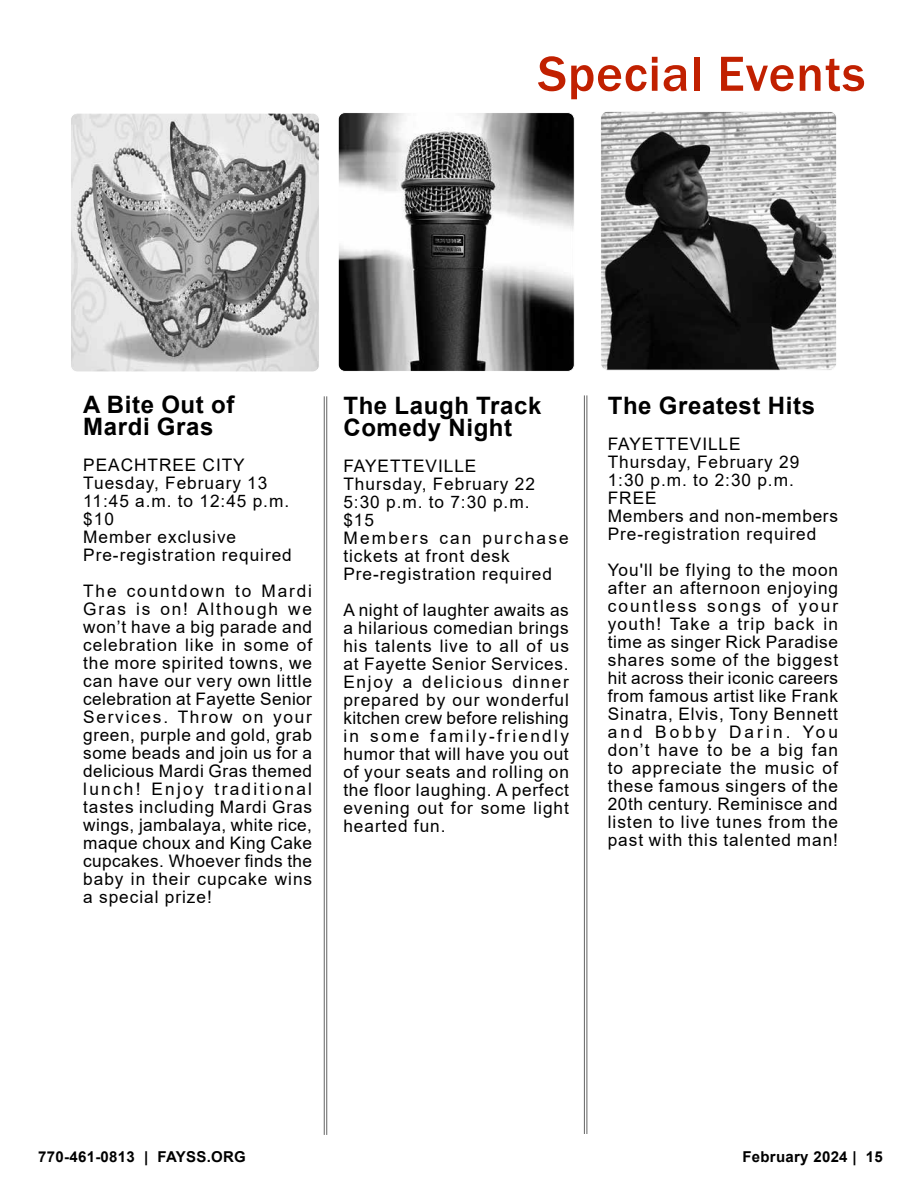
<style>
.page{position:relative;width:918px;height:1188px;background:#fff}
.page>*{position:absolute;margin:0;border:0;box-sizing:border-box;transform-origin:0 0}
.t1{font:500 51px "Franklin Gothic";letter-spacing:.015em;color:#c12000}
.t2{font:700 24px/22.5px "Arial";letter-spacing:.025em;color:#000}
.t3{font:17.25px/18px "Arial";letter-spacing:.055em;color:#000}
.t4{font:700 15px "Arial";letter-spacing:.02em;color:#000}
</style>
<div class="page">
<hr style="left:326px;top:396px;width:1px;height:739px;background:#656565">
<hr style="left:324px;top:396px;width:1px;height:739px;background:#656565">
<hr style="left:587px;top:395px;width:1px;height:739px;background:#656565">
<hr style="left:584px;top:395px;width:1px;height:739px;background:#656565">
<img style="left:340px;top:113px;width:234px;height:258px">
<div style="left:338px;top:112px;width:236px;height:260px;border:1px solid #fff;border-radius:7px"></div>
<img style="left:72px;top:115px;width:246px;height:255px">
<div style="left:70px;top:113px;width:250px;height:259px;border:1px solid #fff;border-radius:7px"></div>
<img style="left:602px;top:113px;width:233px;height:255px">
<div style="left:600px;top:111px;width:237px;height:259px;border:1px solid #fff;border-radius:7px"></div>
<h1 class="t1" style="left:538px;top:42px;width:329px">Special Events</h1>
<h2 class="t2" style="left:83px;top:393px;width:153px">A Bite Out of<br>Mardi Gras</h2>
<p class="t3" style="left:83px;top:456px;width:210px">PEACHTREE CITY<br>Tuesday, February 13<br>11:45 a.m. to 12:45 p.m. $10<br>Member exclusive<br>Pre-registration required</p>
<p class="t3" style="left:83px;top:582px;width:230px;text-align:justify">The countdown to Mardi Gras is on! Although we won’t have a big parade and celebration like in some of the more spirited towns, we can have our very own little celebration at Fayette Senior Services. Throw on your green, purple and gold, grab some beads and join us for a delicious Mardi Gras themed lunch! Enjoy traditional tastes including Mardi Gras wings, jambalaya, white rice, maque choux and King Cake cupcakes. Whoever finds the baby in their cupcake wins a special prize!</p>
<h2 class="t2" style="left:343px;top:394px;width:200px">The Laugh Track<br>Comedy Night</h2>
<p class="t3" style="left:343px;top:457px;width:227px">FAYETTEVILLE<br>Thursday, February 22<br>5:30 p.m. to 7:30 p.m.<br>$15<br>Members can purchase tickets at front desk<br>Pre-registration required</p>
<p class="t3" style="left:343px;top:601px;width:227px;text-align:justify">A night of laughter awaits as a hilarious comedian brings his talents live to all of us at Fayette Senior Services.<br>Enjoy a delicious dinner prepared by our wonderful kitchen crew before relishing in some family-friendly humor that will have you out of your seats and rolling on the floor laughing. A perfect evening out for some light hearted fun.</p>
<h2 class="t2" style="left:608px;top:394px;width:209px">The Greatest Hits</h2>
<p class="t3" style="left:608px;top:435px;width:232px">FAYETTEVILLE<br>Thursday, February 29<br>1:30 p.m. to 2:30 p.m.<br>FREE<br>Members and non-members<br>Pre-registration required</p>
<p class="t3" style="left:608px;top:561px;width:232px;text-align:justify">You'll be flying to the moon after an afternoon enjoying countless songs of your youth! Take a trip back in time as singer Rick Paradise shares some of the biggest hit across their iconic careers from famous artist like Frank Sinatra, Elvis, Tony Bennett and Bobby Darin. You don’t have to be a big fan to appreciate the music of these famous singers of the 20th century. Reminisce and listen to live tunes from the past with this talented man!</p>
<p class="t4" style="left:38px;top:1146px;width:209px">770-461-0813 | FAYSS.ORG</p>
<p class="t4" style="left:742px;top:1146px;width:142px">February 2024 | 15</p>
</div>
